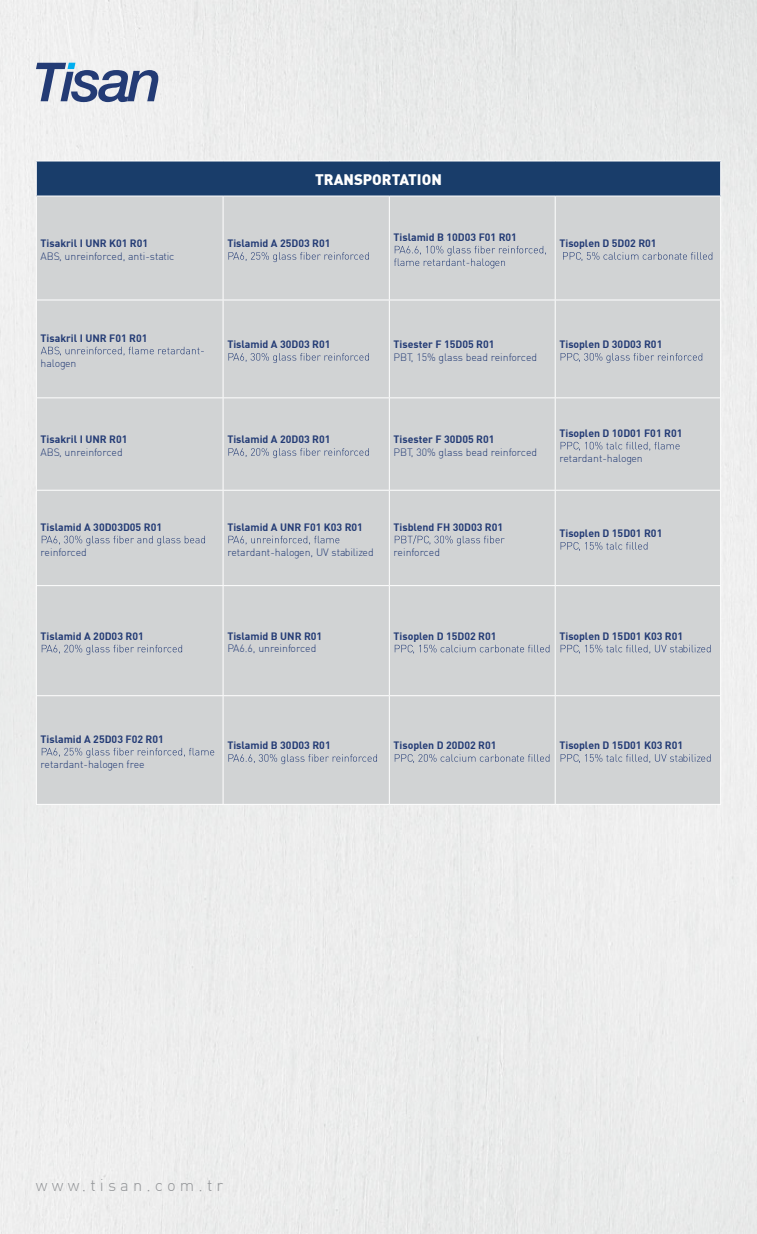
<style>
.page{position:relative;width:757px;height:1234px;background:#fff}
.page>*{position:absolute;margin:0;border:0;box-sizing:border-box;transform-origin:0 0}
.t1{font:300 16.5px "DI Nbek";letter-spacing:.25em;color:#939598}
.t2{font:900 15px "DI Nbek";color:#fff}
.t3{font:700 10.5px "DI Nbek";color:#233b75}
.t4{font:300 10.5px "DI Nbek";color:#233b75}
</style>
<div class="page">
<div style="left:0;top:0;width:757px;height:1233px;background:#eceded"></div>
<svg style="left:36px;top:63px;width:122px;height:39px"></svg>
<div style="left:36px;top:161px;width:685px;height:35px;background:#193d6a"></div>
<div style="left:37px;top:197px;width:683px;height:606px;background:#d1d3d4"></div>
<hr style="left:720px;top:161px;width:1px;height:35px;background:#fff">
<hr style="left:36px;top:196px;width:1px;height:103px;background:#fff">
<hr style="left:223px;top:196px;width:1px;height:103px;background:#fff">
<hr style="left:389px;top:196px;width:1px;height:103px;background:#fff">
<hr style="left:555px;top:196px;width:1px;height:103px;background:#fff">
<hr style="left:720px;top:196px;width:1px;height:103px;background:#fff">
<hr style="left:36px;top:299px;width:187px;height:1px;background:#fff">
<hr style="left:36px;top:300px;width:1px;height:97px;background:#fff">
<hr style="left:223px;top:299px;width:166px;height:1px;background:#fff">
<hr style="left:223px;top:300px;width:1px;height:97px;background:#fff">
<hr style="left:389px;top:299px;width:166px;height:1px;background:#fff">
<hr style="left:389px;top:300px;width:1px;height:97px;background:#fff">
<hr style="left:555px;top:299px;width:166px;height:1px;background:#fff">
<hr style="left:555px;top:300px;width:1px;height:97px;background:#fff">
<hr style="left:720px;top:300px;width:1px;height:97px;background:#fff">
<hr style="left:36px;top:397px;width:187px;height:1px;background:#fff">
<hr style="left:36px;top:398px;width:1px;height:91px;background:#fff">
<hr style="left:223px;top:397px;width:166px;height:1px;background:#fff">
<hr style="left:223px;top:398px;width:1px;height:91px;background:#fff">
<hr style="left:389px;top:397px;width:166px;height:1px;background:#fff">
<hr style="left:389px;top:398px;width:1px;height:91px;background:#fff">
<hr style="left:555px;top:397px;width:166px;height:1px;background:#fff">
<hr style="left:555px;top:398px;width:1px;height:91px;background:#fff">
<hr style="left:720px;top:398px;width:1px;height:91px;background:#fff">
<hr style="left:36px;top:489px;width:187px;height:1px;background:#fff">
<hr style="left:36px;top:490px;width:1px;height:95px;background:#fff">
<hr style="left:223px;top:489px;width:166px;height:1px;background:#fff">
<hr style="left:223px;top:490px;width:1px;height:95px;background:#fff">
<hr style="left:389px;top:489px;width:166px;height:1px;background:#fff">
<hr style="left:389px;top:490px;width:1px;height:95px;background:#fff">
<hr style="left:555px;top:489px;width:166px;height:1px;background:#fff">
<hr style="left:555px;top:490px;width:1px;height:95px;background:#fff">
<hr style="left:720px;top:490px;width:1px;height:95px;background:#fff">
<hr style="left:36px;top:585px;width:187px;height:1px;background:#fff">
<hr style="left:36px;top:586px;width:1px;height:109px;background:#fff">
<hr style="left:223px;top:585px;width:166px;height:1px;background:#fff">
<hr style="left:223px;top:586px;width:1px;height:109px;background:#fff">
<hr style="left:389px;top:585px;width:166px;height:1px;background:#fff">
<hr style="left:389px;top:586px;width:1px;height:109px;background:#fff">
<hr style="left:555px;top:585px;width:166px;height:1px;background:#fff">
<hr style="left:555px;top:586px;width:1px;height:109px;background:#fff">
<hr style="left:720px;top:586px;width:1px;height:109px;background:#fff">
<hr style="left:36px;top:695px;width:187px;height:1px;background:#fff">
<hr style="left:36px;top:696px;width:1px;height:107px;background:#fff">
<hr style="left:223px;top:695px;width:166px;height:1px;background:#fff">
<hr style="left:223px;top:696px;width:1px;height:107px;background:#fff">
<hr style="left:389px;top:695px;width:166px;height:1px;background:#fff">
<hr style="left:389px;top:696px;width:1px;height:107px;background:#fff">
<hr style="left:555px;top:695px;width:166px;height:1px;background:#fff">
<hr style="left:555px;top:696px;width:1px;height:107px;background:#fff">
<hr style="left:720px;top:696px;width:1px;height:107px;background:#fff">
<hr style="left:36px;top:803px;width:187px;height:1px;background:#fff">
<hr style="left:223px;top:803px;width:166px;height:1px;background:#fff">
<hr style="left:389px;top:803px;width:166px;height:1px;background:#fff">
<hr style="left:555px;top:803px;width:166px;height:1px;background:#fff">
<hr style="left:36px;top:161px;width:187px;height:1px;background:#fff">
<hr style="left:36px;top:161px;width:1px;height:35px;background:#fff">
<hr style="left:223px;top:161px;width:166px;height:1px;background:#fff">
<hr style="left:389px;top:161px;width:166px;height:1px;background:#fff">
<hr style="left:555px;top:161px;width:166px;height:1px;background:#fff">
<hr style="left:36px;top:196px;width:187px;height:1px;background:#fff">
<hr style="left:223px;top:196px;width:166px;height:1px;background:#fff">
<hr style="left:389px;top:196px;width:166px;height:1px;background:#fff">
<hr style="left:555px;top:196px;width:166px;height:1px;background:#fff">
<svg style="left:228px;top:252px;width:141px;height:10px"></svg>
<svg style="left:394px;top:246px;width:152px;height:22px;background:#bfc3ca"></svg>
<svg style="left:563px;top:252px;width:149px;height:9px"></svg>
<svg style="left:41px;top:346px;width:163px;height:9px"></svg>
<svg style="left:228px;top:353px;width:141px;height:10px"></svg>
<svg style="left:561px;top:353px;width:141px;height:10px"></svg>
<svg style="left:228px;top:448px;width:141px;height:10px"></svg>
<svg style="left:561px;top:441px;width:118px;height:9px"></svg>
<svg style="left:42px;top:535px;width:163px;height:10px;background:#babec7"></svg>
<svg style="left:228px;top:535px;width:111px;height:9px"></svg>
<svg style="left:395px;top:535px;width:109px;height:10px"></svg>
<svg style="left:561px;top:542px;width:86px;height:9px"></svg>
<svg style="left:42px;top:644px;width:140px;height:10px"></svg>
<svg style="left:395px;top:644px;width:154px;height:9px"></svg>
<svg style="left:561px;top:644px;width:149px;height:9px"></svg>
<svg style="left:42px;top:747px;width:172px;height:10px;background:#babfc7"></svg>
<svg style="left:228px;top:754px;width:149px;height:10px"></svg>
<svg style="left:395px;top:754px;width:154px;height:9px"></svg>
<svg style="left:561px;top:754px;width:149px;height:9px"></svg>
<h2 class="t2" style="left:315px;top:169px;width:128px">TRANSPORTATION</h2>
<p class="t3" style="left:41px;top:236px;width:109px">Tisakril I UNR K01 R01</p>
<p class="t4" style="left:41px;top:249px;width:135px">ABS, unreinforced, anti-static</p>
<p class="t3" style="left:227px;top:236px;width:105px">Tislamid A 25D03 R01</p>
<p class="t3" style="left:394px;top:230px;width:125px">Tislamid B 10D03 F01 R01</p>
<p class="t3" style="left:559px;top:236px;width:99px">Tisoplen D 5D02 R01</p>
<p class="t3" style="left:41px;top:331px;width:108px">Tisakril I UNR F01 R01</p>
<p class="t4" style="left:41px;top:356px;width:37px">halogen</p>
<p class="t3" style="left:227px;top:337px;width:105px">Tislamid A 30D03 R01</p>
<p class="t3" style="left:394px;top:337px;width:102px">Tisester F 15D05 R01</p>
<p class="t4" style="left:394px;top:350px;width:145px">PBT, 15% glass bead reinforced</p>
<p class="t3" style="left:559px;top:337px;width:104px">Tisoplen D 30D03 R01</p>
<p class="t3" style="left:41px;top:432px;width:88px">Tisakril I UNR R01</p>
<p class="t4" style="left:41px;top:445px;width:84px">ABS, unreinforced</p>
<p class="t3" style="left:227px;top:432px;width:105px">Tislamid A 20D03 R01</p>
<p class="t3" style="left:394px;top:432px;width:102px">Tisester F 30D05 R01</p>
<p class="t4" style="left:394px;top:445px;width:145px">PBT, 30% glass bead reinforced</p>
<p class="t3" style="left:559px;top:426px;width:124px">Tisoplen D 10D01 F01 R01</p>
<p class="t4" style="left:559px;top:451px;width:85px">retardant-halogen</p>
<p class="t3" style="left:41px;top:520px;width:123px">Tislamid A 30D03D05 R01</p>
<p class="t4" style="left:41px;top:545px;width:48px">reinforced</p>
<p class="t3" style="left:227px;top:520px;width:137px">Tislamid A UNR F01 K03 R01</p>
<p class="t4" style="left:227px;top:545px;width:148px">retardant-halogen, UV stabilized</p>
<p class="t3" style="left:394px;top:520px;width:111px">Tisblend FH 30D03 R01</p>
<p class="t4" style="left:394px;top:545px;width:48px">reinforced</p>
<p class="t3" style="left:559px;top:526px;width:104px">Tisoplen D 15D01 R01</p>
<p class="t3" style="left:41px;top:629px;width:105px">Tislamid A 20D03 R01</p>
<p class="t3" style="left:227px;top:629px;width:96px">Tislamid B UNR R01</p>
<p class="t4" style="left:227px;top:642px;width:91px">PA6.6, unreinforced</p>
<p class="t3" style="left:394px;top:629px;width:104px">Tisoplen D 15D02 R01</p>
<p class="t3" style="left:559px;top:629px;width:125px">Tisoplen D 15D01 K03 R01</p>
<p class="t3" style="left:41px;top:732px;width:125px">Tislamid A 25D03 F02 R01</p>
<p class="t4" style="left:41px;top:757px;width:106px">retardant-halogen free</p>
<p class="t3" style="left:227px;top:738px;width:105px">Tislamid B 30D03 R01</p>
<p class="t3" style="left:394px;top:738px;width:104px">Tisoplen D 20D02 R01</p>
<p class="t3" style="left:559px;top:738px;width:125px">Tisoplen D 15D01 K03 R01</p>
<h1 class="t1" style="left:36px;top:1174px;width:189px">www.tisan.com.tr</h1>
</div>
